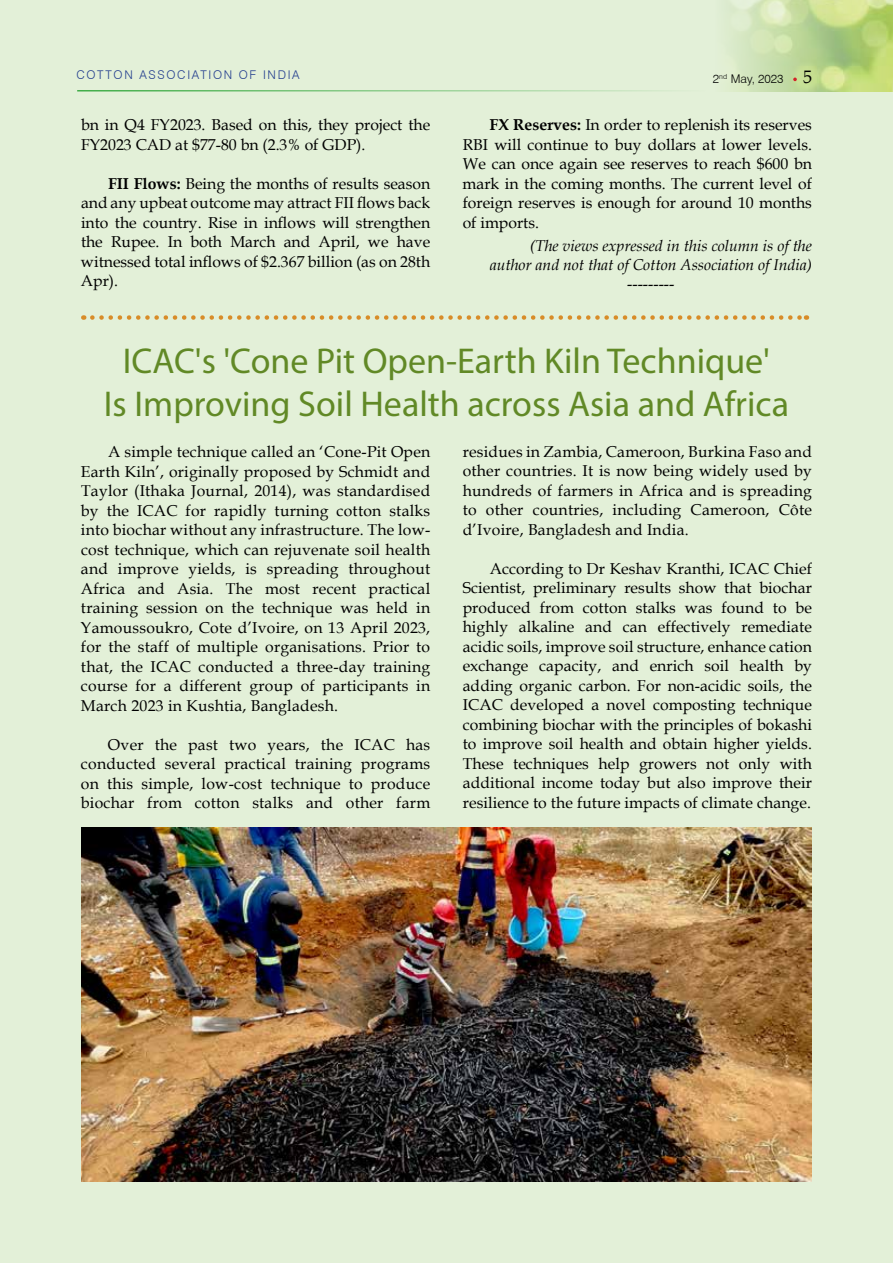
<style>
.page{position:relative;width:893px;height:1263px;background:#e3f0d8}
.page>*{position:absolute;margin:0;border:0;box-sizing:border-box;transform-origin:0 0}
.t1{font:36px/43.2px "Myriad Pro";color:#618926;text-align:center}
.t2{font:15.75px/19.5px "Book Antiqua";letter-spacing:.005em;color:#000;text-align:justify}
.t3{font:italic 15.75px/18.9px "Book Antiqua";color:#000;text-align:right}
.t4{font:300 12px "Swiss 721 BT";letter-spacing:.14em;color:#25408f}
.t5{font:300 12px "Swiss 721 BT";color:#000}
.s1{font-family:"Book Antiqua";font-weight:400;font-size:18px}
.s2{font-weight:700}
</style>
<div class="page">
<img style="left:727px;top:0;width:166px;height:91px">
<hr style="left:77px;top:90px;width:628px;height:2px;background:#41ad49">
<svg style="left:793px;top:78px;width:4px;height:3px"></svg>
<svg style="left:92px;top:315px;width:715px;height:5px"></svg>
<img style="left:81px;top:827px;width:731px;height:355px">
<p class="t4" style="left:76px;top:67px;width:225px">COTTON ASSOCIATION OF INDIA</p>
<p class="t5" style="left:713px;top:71px;width:101px">2<sup>ND</sup> MAY, 2023 <span class="s1">5</span></p>
<p class="t2" style="left:81px;top:115px;width:351px">bn in Q4 FY2023. Based on this, they project the<br>FY2023 CAD at $77-80 bn (2.3% of GDP).</p>
<p class="t2" style="left:81px;top:173px;width:351px;text-indent:27px"><span class="s2">FII Flows:</span> Being the months of results season and any upbeat outcome may attract FII flows back into the country. Rise in inflows will strengthen the Rupee. In both March and April, we have witnessed total inflows of $2.367 billion (as on 28th Apr).</p>
<p class="t2" style="left:463px;top:115px;width:351px;text-indent:27px"><span class="s2">FX Reserves:</span> In order to replenish its reserves RBI will continue to buy dollars at lower levels.<br>We can once again see reserves to reach $600 bn mark in the coming months. The current level of foreign reserves is enough for around 10 months of imports.</p>
<p class="t3" style="left:490px;top:236px;width:324px">(The views expressed in this column is of the author and not that of Cotton Association of India)</p>
<p class="t2" style="left:627px;top:273px;width:49px">---------</p>
<h1 class="t1" style="left:104px;top:338px;width:687px">ICAC's 'Cone Pit Open-Earth Kiln Technique'<br>Is Improving Soil Health across Asia and Africa</h1>
<p class="t2" style="left:81px;top:441px;width:351px;text-indent:27px">A simple technique called an ‘Cone-Pit Open Earth Kiln’, originally proposed by Schmidt and Taylor (Ithaka Journal, 2014), was standardised by the ICAC for rapidly turning cotton stalks into biochar without any infrastructure. The low&shy;cost technique, which can rejuvenate soil health and improve yields, is spreading throughout Africa and Asia. The most recent practical training session on the technique was held in Yamoussoukro, Cote d’Ivoire, on 13 April 2023, for the staff of multiple organisations. Prior to that, the ICAC conducted a three-day training course for a different group of participants in March 2023 in Kushtia, Bangladesh.</p>
<p class="t2" style="left:81px;top:734px;width:351px;text-indent:27px">Over the past two years, the ICAC has conducted several practical training programs on this simple, low-cost technique to produce biochar from cotton stalks and other farm</p>
<p class="t2" style="left:463px;top:441px;width:351px">residues in Zambia, Cameroon, Burkina Faso and other countries. It is now being widely used by hundreds of farmers in Africa and is spreading to other countries, including Cameroon, Côte d’Ivoire, Bangladesh and India.</p>
<p class="t2" style="left:463px;top:558px;width:351px;text-indent:27px">According to Dr Keshav Kranthi, ICAC Chief Scientist, preliminary results show that biochar produced from cotton stalks was found to be highly alkaline and can effectively remediate acidic soils, improve soil structure, enhance cation exchange capacity, and enrich soil health by adding organic carbon. For non-acidic soils, the ICAC developed a novel composting technique combining biochar with the principles of bokashi to improve soil health and obtain higher yields.<br>These techniques help growers not only with additional income today but also improve their resilience to the future impacts of climate change.</p>
</div>
